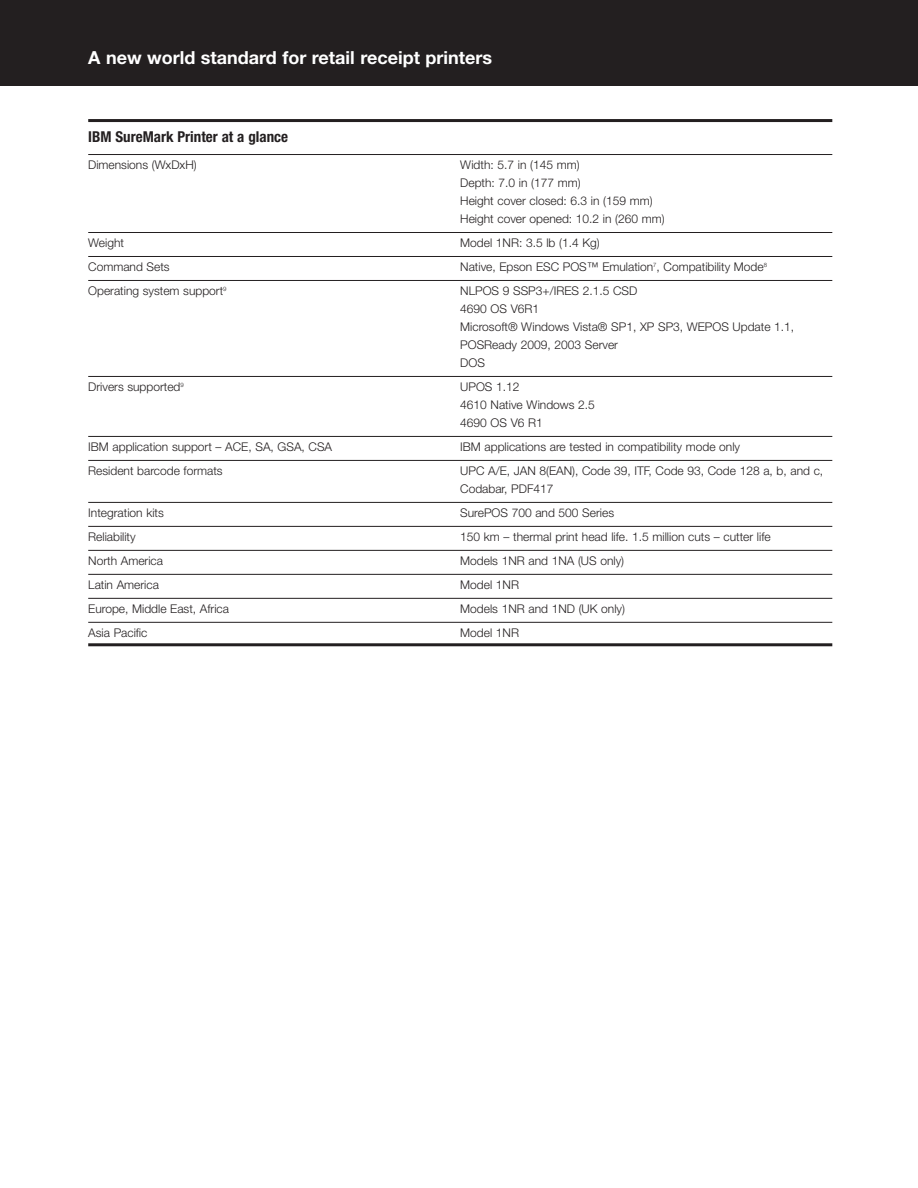
<style>
.page{position:relative;width:918px;height:1188px;background:#fff}
.page>*{position:absolute;margin:0;border:0;box-sizing:border-box;transform-origin:0 0}
.t1{font:700 18px "Helvetica Neue";color:#fff}
.t2{font:700 condensed 15px "Helvetica Neue";color:#231f20}
.t3{font:300 12px/24px "Helvetica Neue";color:#231f20}
</style>
<div class="page">
<div style="left:0;top:0;width:918px;height:85px;background:#231f20"></div>
<hr style="left:88px;top:119px;width:744px;height:3px;background:#231f20">
<hr style="left:88px;top:154px;width:744px;height:1px;background:#231f20">
<hr style="left:88px;top:232px;width:744px;height:1px;background:#231f20">
<hr style="left:88px;top:256px;width:744px;height:1px;background:#231f20">
<hr style="left:88px;top:280px;width:744px;height:1px;background:#231f20">
<hr style="left:88px;top:376px;width:744px;height:1px;background:#231f20">
<hr style="left:88px;top:436px;width:744px;height:1px;background:#231f20">
<hr style="left:88px;top:460px;width:744px;height:1px;background:#231f20">
<hr style="left:88px;top:502px;width:744px;height:1px;background:#231f20">
<hr style="left:88px;top:526px;width:744px;height:1px;background:#231f20">
<hr style="left:88px;top:550px;width:744px;height:1px;background:#231f20">
<hr style="left:88px;top:574px;width:744px;height:1px;background:#231f20">
<hr style="left:88px;top:598px;width:744px;height:1px;background:#231f20">
<hr style="left:88px;top:622px;width:372px;height:1px;background:#231f20">
<hr style="left:460px;top:622px;width:372px;height:1px;background:#231f20">
<hr style="left:88px;top:643px;width:372px;height:3px;background:#231f20">
<hr style="left:460px;top:643px;width:372px;height:3px;background:#231f20">
<h1 class="t1" style="left:88px;top:51px;width:405px">A new world standard for retail receipt printers</h1>
<p class="t2" style="left:88px;top:131px;width:201px">IBM SureMark Printer at a glance</p>
<p class="t3" style="left:88px;top:154px;width:110px">Dimensions (WxDxH)</p>
<p class="t3" style="left:88px;top:232px;width:140px">Weight<br>Command Sets<br>Operating system support<sup>9</sup></p>
<p class="t3" style="left:88px;top:376px;width:97px">Drivers supported<sup>9</sup></p>
<p class="t3" style="left:88px;top:436px;width:245px">IBM application support – ACE, SA, GSA, CSA<br>Resident barcode formats</p>
<p class="t3" style="left:88px;top:502px;width:142px">Integration kits<br>Reliability<br>North America<br>Latin America<br>Europe, Middle East, Africa</p>
<p class="t3" style="left:460px;top:157px;width:206px;line-height:18px">Width: 5.7 in (145 mm)<br>Depth: 7.0 in (177 mm)<br>Height cover closed: 6.3 in (159 mm)<br>Height cover opened: 10.2 in (260 mm)</p>
<p class="t3" style="left:460px;top:232px;width:308px">Model 1NR: 3.5 lb (1.4 Kg)<br>Native, Epson ESC POS™ Emulation<sup>7</sup>, Compatibility Mode<sup>8<br></sup>NLPOS 9 SSP3+/IRES 2.1.5 CSD</p>
<p class="t3" style="left:460px;top:301px;width:336px;line-height:18px">4690 OS V6R1<br>Microsoft® Windows Vista® SP1, XP SP3, WEPOS Update 1.1,<br>POSReady 2009, 2003 Server<br>DOS</p>
<p class="t3" style="left:460px;top:379px;width:136px;line-height:18px">UPOS 1.12<br>4610 Native Windows 2.5<br>4690 OS V6 R1</p>
<p class="t3" style="left:460px;top:436px;width:365px">IBM applications are tested in compatibility mode only<br>UPC A/E, JAN 8(EAN), Code 39, ITF, Code 93, Code 128 a, b, and c,</p>
<p class="t3" style="left:460px;top:478px;width:312px">Codabar, PDF417<br>SurePOS 700 and 500 Series<br>150 km – thermal print head life. 1.5 million cuts – cutter life<br>Models 1NR and 1NA (US only)<br>Model 1NR<br>Models 1NR and 1ND (UK only)</p>
<p class="t3" style="left:88px;top:622px;width:61px">Asia Pacific</p>
<p class="t3" style="left:460px;top:622px;width:60px">Model 1NR</p>
</div>
